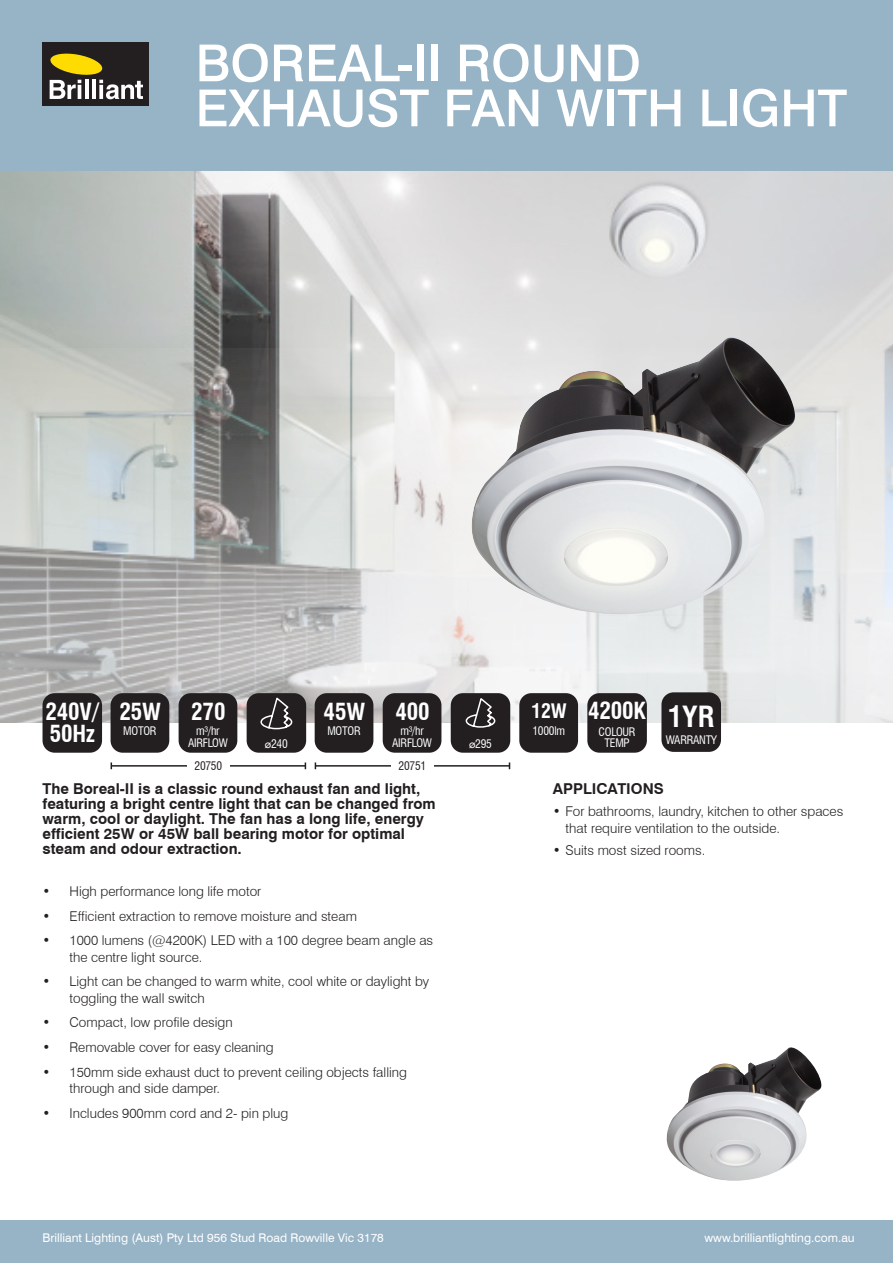
<style>
.page{position:relative;width:893px;height:1263px;background:#fff}
.page>*{position:absolute;margin:0;border:0;box-sizing:border-box;transform-origin:0 0}
.t1{font:500 51px "Swiss 721 BT";color:#fff}
.Icon_main{font:700 condensed 28.5px "Swiss 721 BT";color:#fff}
.Icon_main-2{font:700 condensed 22.95px "Swiss 721 BT";letter-spacing:-.005em;color:#fff}
.Icon_main-3{font:700 condensed 19.5px "Swiss 721 BT";color:#fff}
.body_text{font:700 15px/15px "Swiss 721 BT";color:#231f20}
.features_bullets{font:700 15px "Swiss 721 BT";color:#231f20}
.t2{font:300 13.5px/16.2px "Swiss 721 BT";color:#231f20}
.t3{font:12px "Swiss 721 BT";color:#fff}
.icon_2nd{font:condensed 11.55px "Swiss 721 BT";letter-spacing:-.02em;color:#fff}
.icon_2nd-2{font:condensed 11.55px "Swiss 721 BT";letter-spacing:-.02em;color:#231f20}
.s1{font-family:"Futura Std";font-stretch:normal}
</style>
<div class="page">
<img style="left:0;top:170px;width:893px;height:178px">
<svg style="left:0;top:348px;width:893px;height:395px;background:#cdcfce"></svg>
<div style="left:0;top:0;width:893px;height:170px;background:#97b3c6"></div>
<div style="left:43px;top:43px;width:106px;height:63px;background:#231f20"></div>
<svg style="left:50px;top:53px;width:93px;height:46px"></svg>
<div style="left:661px;top:692px;width:60px;height:60px;background:#231f20;border-radius:12px"></div>
<div style="left:0;top:1220px;width:893px;height:43px;background:#97b3c6"></div>
<div style="left:383px;top:693px;width:58px;height:60px;background:#231f20;border-radius:12px"></div>
<div style="left:179px;top:693px;width:58px;height:60px;background:#231f20;border-radius:12px"></div>
<div style="left:315px;top:693px;width:58px;height:60px;background:#231f20;border-radius:12px"></div>
<div style="left:111px;top:693px;width:58px;height:60px;background:#231f20;border-radius:12px"></div>
<div style="left:43px;top:693px;width:59px;height:60px;background:#231f20;border-radius:12px"></div>
<img style="left:463px;top:337px;width:332px;height:280px">
<div style="left:247px;top:693px;width:59px;height:60px;background:#231f20;border-radius:12px"></div>
<svg style="left:260px;top:697px;width:33px;height:33px"></svg>
<div style="left:451px;top:693px;width:59px;height:60px;background:#231f20;border-radius:12px"></div>
<svg style="left:465px;top:698px;width:31px;height:30px"></svg>
<img style="left:666px;top:1047px;width:156px;height:134px">
<hr style="left:111px;top:765px;width:194px;height:2px;background:#231f20">
<div style="left:187px;top:759px;width:43px;height:13px;background:#fff"></div>
<hr style="left:315px;top:765px;width:194px;height:2px;background:#231f20">
<div style="left:391px;top:759px;width:43px;height:13px;background:#fff"></div>
<div style="left:587px;top:693px;width:60px;height:60px;background:#231f20;border-radius:12px"></div>
<div style="left:519px;top:693px;width:59px;height:60px;background:#231f20;border-radius:12px"></div>
<p class="t1" style="left:196px;top:32px;width:447px">BOREAL-II ROUND</p>
<p class="t1" style="left:196px;top:77px;width:653px">EXHAUST FAN WITH LIGHT</p>
<p class="Icon_main-2" style="left:45px;top:698px;width:55px">240V/</p>
<p class="Icon_main-2" style="left:50px;top:720px;width:47px">50Hz</p>
<p class="Icon_main-2" style="left:120px;top:698px;width:43px">25W</p>
<p class="icon_2nd" style="left:123px;top:724px;width:35px">MOTOR</p>
<p class="Icon_main-2" style="left:191px;top:698px;width:36px">270</p>
<p class="icon_2nd" style="left:196px;top:724px;width:25px">m³/hr</p>
<p class="icon_2nd" style="left:188px;top:735px;width:41px">AIRFLOW</p>
<p class="Icon_main-2" style="left:395px;top:698px;width:36px">400</p>
<p class="icon_2nd" style="left:400px;top:724px;width:25px">m³/hr</p>
<p class="icon_2nd" style="left:392px;top:735px;width:41px">AIRFLOW</p>
<p class="Icon_main-2" style="left:324px;top:698px;width:43px">45W</p>
<p class="icon_2nd" style="left:327px;top:724px;width:35px">MOTOR</p>
<p class="icon_2nd" style="left:265px;top:737px;width:24px"><span class="s1">ø</span>240</p>
<p class="icon_2nd" style="left:469px;top:737px;width:24px"><span class="s1">ø</span>295</p>
<p class="icon_2nd-2" style="left:194px;top:759px;width:29px">20750</p>
<p class="icon_2nd-2" style="left:399px;top:759px;width:29px">20751</p>
<p class="Icon_main-3" style="left:531px;top:699px;width:37px">12W</p>
<p class="icon_2nd" style="left:532px;top:724px;width:34px">1000lm</p>
<p class="Icon_main-2" style="left:588px;top:696px;width:60px">4200K</p>
<p class="icon_2nd" style="left:599px;top:725px;width:39px">COLOUR</p>
<p class="icon_2nd" style="left:605px;top:736px;width:27px">TEMP</p>
<p class="Icon_main" style="left:668px;top:699px;width:48px">1YR</p>
<p class="icon_2nd" style="left:666px;top:732px;width:53px">WARRANTY</p>
<p class="body_text" style="left:43px;top:781px;width:395px">The Boreal-II is a classic round exhaust fan and light, featuring a bright centre light that can be changed from warm, cool or daylight. The fan has a long life, energy efficient 25W or 45W ball bearing motor for optimal steam and odour extraction.</p>
<p class="t2" style="left:43px;top:883px;width:220px">• High performance long life motor</p>
<p class="t2" style="left:43px;top:908px;width:316px">• Efficient extraction to remove moisture and steam</p>
<p class="t2" style="left:70px;top:932px;width:365px;text-indent:-27px">• 1000 lumens (@4200K) LED with a 100 degree beam angle as the centre light source.</p>
<p class="t2" style="left:70px;top:973px;width:361px;text-indent:-27px">• Light can be changed to warm white, cool white or daylight by toggling the wall switch</p>
<p class="t2" style="left:43px;top:1014px;width:192px">• Compact, low profile design</p>
<p class="t2" style="left:43px;top:1039px;width:233px">• Removable cover for easy cleaning</p>
<p class="t2" style="left:70px;top:1064px;width:339px;text-indent:-27px">• 150mm side exhaust duct to prevent ceiling objects falling through and side damper.</p>
<p class="t2" style="left:43px;top:1104px;width:247px">• Includes 900mm cord and 2- pin plug</p>
<p class="features_bullets" style="left:553px;top:779px;width:112px">APPLICATIONS</p>
<p class="t2" style="left:566px;top:803px;width:279px;text-indent:-13px">• For bathrooms, laundry, kitchen to other spaces that require ventilation to the outside.</p>
<p class="t2" style="left:553px;top:842px;width:154px">• Suits most sized rooms.</p>
<p class="t3" style="left:43px;top:1231px;width:343px">Brilliant Lighting (Aust) Pty Ltd 956 Stud Road Rowville Vic 3178</p>
<p class="t3" style="left:704px;top:1231px;width:152px">www.brilliantlighting.com.au</p>
</div>
